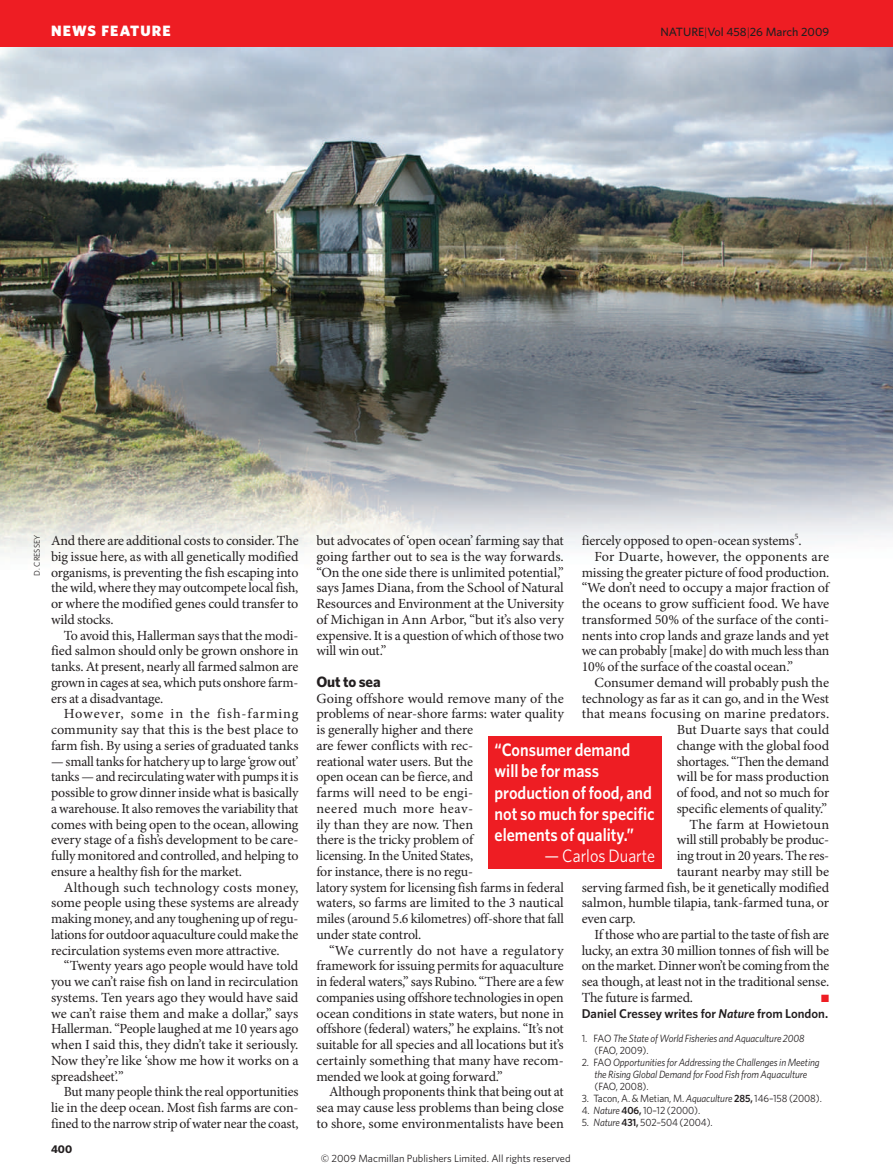
<style>
.page{position:relative;width:893px;height:1174px;background:#fff}
.page>*{position:absolute;margin:0;border:0;box-sizing:border-box;transform-origin:0 0}
.t1{font:600 18px/21px "Whitney";color:#fff;scale:.9 1}
.t2{font:18px "Whitney";color:#fff;scale:.9 1}
.t3{font:900 15px "Whitney";letter-spacing:.075em;color:#fff}
.t4{font:700 15px "Whitney";letter-spacing:-.005em;color:#231f20}
.t5{font:13.95px/15.8px "Minion Pro";letter-spacing:-.01em;color:#231f20;text-align:justify}
.t6{font:13.95px "Minion Pro";letter-spacing:.01em;color:#231f20}
.t7{font:13.95px "Minion Pro";letter-spacing:.015em;color:#231f20}
.t8{font:600 12.75px "Whitney";color:#231f20}
.t9{font:500 12px "Whitney";color:#231f20}
.t10{font:700 11.25px "Whitney";color:#231f20}
.t11{font:italic 10.5px/12px "Whitney";letter-spacing:-.01em;color:#231f20;scale:.95 1}
.t12{font:10.5px "Whitney";letter-spacing:-.01em;color:#231f20;scale:.95 1}
.t13{font:10.5px "Whitney";letter-spacing:-.01em;color:#231f20}
.t14{font:10.5px "Zapf Dingbats Std";color:#ee1d23}
.t15{font:8.25px "Whitney";color:#231f20}
.s1{font-weight:300}
.s2{font-style:italic}
.s3{font-style:normal}
.s4{font-weight:600}
</style>
<div class="page">
<img style="left:0;top:47px;width:893px;height:506px">
<div style="left:488px;top:736px;width:174px;height:133px;background:#ee1d23"></div>
<div style="left:0;top:0;width:893px;height:47px;background:#ee1d23"></div>
<p class="t3" style="left:51px;top:25px;width:121px">NEWS FEATURE</p>
<p class="t9" style="left:660px;top:28px;width:170px">NATURE<span class="s1">|</span>Vol 458<span class="s1">|</span>26 March 2009</p>
<p class="t15" style="left:34px;top:575px;width:42px;rotate:-90deg">D. CRESSEY</p>
<p class="t5" style="left:51px;top:534px;width:249px">And there are additional costs to consider. The big issue here, as with all genetically modified organisms, is preventing the fish escaping into the wild, where they may outcompete local fish, or where the modified genes could transfer to wild stocks.</p>
<p class="t5" style="left:51px;top:628px;width:249px;text-indent:13px">To avoid this, Hallerman says that the modi&shy;fied salmon should only be grown onshore in tanks. At present, nearly all farmed salmon are grown in cages at sea, which puts onshore farm&shy;ers at a disadvantage.</p>
<p class="t5" style="left:51px;top:707px;width:249px;text-indent:13px">However, some in the fish-farming community say that this is the best place to farm fish. By using a series of graduated tanks</p>
<p class="t5" style="left:51px;top:754px;width:249px">— small tanks for hatchery up to large ‘grow out’ tanks — and recirculating water with pumps it is possible to grow dinner inside what is basically a warehouse. It also removes the variability that comes with being open to the ocean, allowing every stage of a fish’s development to be care&shy;fully monitored and controlled, and helping to ensure a healthy fish for the market.</p>
<p class="t5" style="left:51px;top:880px;width:249px;text-indent:13px">Although such technology costs money, some people using these systems are already making money, and any toughening up of regu&shy;lations for outdoor aquaculture could make the recirculation systems even more attractive.</p>
<p class="t5" style="left:51px;top:959px;width:249px;text-indent:13px">“Twenty years ago people would have told you we can’t raise fish on land in recirculation systems. Ten years ago they would have said we can’t raise them and make a dollar,” says Hallerman. “People laughed at me 10 years ago when I said this, they didn’t take it seriously.<br>Now they’re like ‘show me how it works on a spreadsheet’.”</p>
<p class="t5" style="left:51px;top:1085px;width:249px;text-indent:13px">But many people think the real opportunities lie in the deep ocean. Most fish farms are con&shy;fined to the narrow strip of water near the coast,</p>
<p class="t10" style="left:51px;top:1144px;width:23px">400</p>
<p class="t5" style="left:582px;top:534px;width:221px">fiercely opposed to open-ocean systems<sup>5</sup>.</p>
<p class="t6" style="left:594px;top:551px;width:236px">For Duarte, however, the opponents are</p>
<p class="t5" style="left:582px;top:565px;width:249px">missing the greater picture of food production.</p>
<p class="t5" style="left:582px;top:581px;width:249px">“We don’t need to occupy a major fraction of</p>
<p class="t5" style="left:582px;top:597px;width:249px">the oceans to grow sufficient food. We have</p>
<p class="t5" style="left:582px;top:612px;width:249px">transformed 50% of the surface of the conti-</p>
<p class="t5" style="left:582px;top:628px;width:249px">nents into crop lands and graze lands and yet</p>
<p class="t5" style="left:582px;top:644px;width:249px">we can probably [make] do with much less than</p>
<p class="t5" style="left:582px;top:660px;width:213px">10% of the surface of the coastal ocean.”</p>
<p class="t5" style="left:594px;top:675px;width:236px">Consumer demand will probably push the</p>
<p class="t5" style="left:582px;top:691px;width:249px">technology as far as it can go, and in the West</p>
<p class="t6" style="left:582px;top:708px;width:249px">that means focusing on marine predators.</p>
<p class="t5" style="left:677px;top:723px;width:154px">But Duarte says that could</p>
<p class="t5" style="left:677px;top:738px;width:154px">change with the global food</p>
<p class="t5" style="left:677px;top:754px;width:154px">shortages. “Then the demand</p>
<p class="t5" style="left:677px;top:770px;width:154px">will be for mass production</p>
<p class="t5" style="left:677px;top:786px;width:154px">of food, and not so much for</p>
<p class="t5" style="left:677px;top:801px;width:152px">specific elements of quality.”</p>
<p class="t7" style="left:689px;top:818px;width:141px">The farm at Howietoun</p>
<p class="t5" style="left:677px;top:833px;width:154px">will still probably be produc-</p>
<p class="t5" style="left:677px;top:849px;width:154px">ing trout in 20 years. The res-</p>
<p class="t5" style="left:677px;top:864px;width:154px">taurant nearby may still be</p>
<p class="t5" style="left:582px;top:880px;width:249px">serving farmed fish, be it genetically modified</p>
<p class="t5" style="left:582px;top:896px;width:249px">salmon, humble tilapia, tank-farmed tuna, or</p>
<p class="t5" style="left:582px;top:912px;width:55px">even carp.</p>
<p class="t5" style="left:594px;top:927px;width:236px">If those who are partial to the taste of fish are</p>
<p class="t5" style="left:582px;top:943px;width:249px">lucky, an extra 30 million tonnes of fish will be</p>
<p class="t5" style="left:582px;top:959px;width:249px">on the market. Dinner won’t be coming from the</p>
<p class="t5" style="left:582px;top:975px;width:249px">sea though, at least not in the traditional sense.</p>
<p class="t5" style="left:582px;top:990px;width:113px">The future is farmed.</p>
<p class="t14" style="left:821px;top:992px;width:9px">■</p>
<p class="t8" style="left:582px;top:1008px;width:248px">Daniel Cressey writes for <span class="s2">Nature</span> from London.</p>
<p class="t11" style="left:594px;top:1032px;width:223px;text-indent:-13px"><span class="s3">1. FAO</span> The State of World Fisheries and Aquaculture 2008 <span class="s3">(FAO, 2009).</span></p>
<p class="t11" style="left:582px;top:1056px;width:252px;text-align:center"><span class="s3">2. FAO</span> Opportunities for Addressing the Challenges in Meeting the Rising Global Demand for Food Fish from Aquaculture</p>
<p class="t12" style="left:594px;top:1082px;width:59px">(FAO, 2008).</p>
<p class="t12" style="left:582px;top:1094px;width:254px">3. Tacon, A. &amp; Metian, M. <span class="s2">Aquaculture</span> <span class="s4">285,</span> 146–158 (2008).</p>
<p class="t12" style="left:582px;top:1106px;width:126px">4. <span class="s2">Nature</span> <span class="s4">406,</span> 10–12 (2000).</p>
<p class="t12" style="left:582px;top:1118px;width:139px">5. <span class="s2">Nature</span> <span class="s4">431,</span> 502–504 (2004).</p>
<p class="t5" style="left:316px;top:534px;width:249px">but advocates of ‘open ocean’ farming say that going farther out to sea is the way forwards. “On the one side there is unlimited potential,” says James Diana, from the School of Natural Resources and Environment at the University of Michigan in Ann Arbor, “but it’s also very expensive. It is a question of which of those two will win out.”</p>
<p class="t4" style="left:316px;top:675px;width:66px">Out to sea</p>
<p class="t5" style="left:316px;top:691px;width:249px;text-align:left">Going offshore would remove many of the problems of near-shore farms: water quality is generally higher and there<br>are fewer conflicts with rec-<br>reational water users. But the<br>open ocean can be fierce, and<br>farms will need to be engi-<br>neered much more heav-<br>ily than they are now. Then<br>there is the tricky problem of<br>licensing. In the United States,<br>for instance, there is no regu-<br>latory system for licensing fish farms in federal waters, so farms are limited to the 3 nautical miles (around 5.6 kilometres) off-shore that fall under state control.</p>
<p class="t5" style="left:316px;top:943px;width:249px;text-indent:13px">“We currently do not have a regulatory framework for issuing permits for aquaculture in federal waters,” says Rubino. “There are a few companies using offshore technologies in open ocean conditions in state waters, but none in offshore (federal) waters,” he explains. “It’s not suitable for all species and all locations but it’s certainly something that many have recom&shy;mended we look at going forward.”</p>
<p class="t5" style="left:316px;top:1085px;width:249px;text-indent:13px">Although proponents think that being out at sea may cause less problems than being close to shore, some environmentalists have been</p>
<p class="t1" style="left:495px;top:741px;width:179px">“Consumer demand will be for mass production of food, and not so much for specific elements of quality.”</p>
<p class="t2" style="left:545px;top:848px;width:124px">— Carlos Duarte</p>
<p class="t13" style="left:321px;top:1152px;width:251px">© 2009 Macmillan Publishers Limited. All rights reserved</p>
</div>
